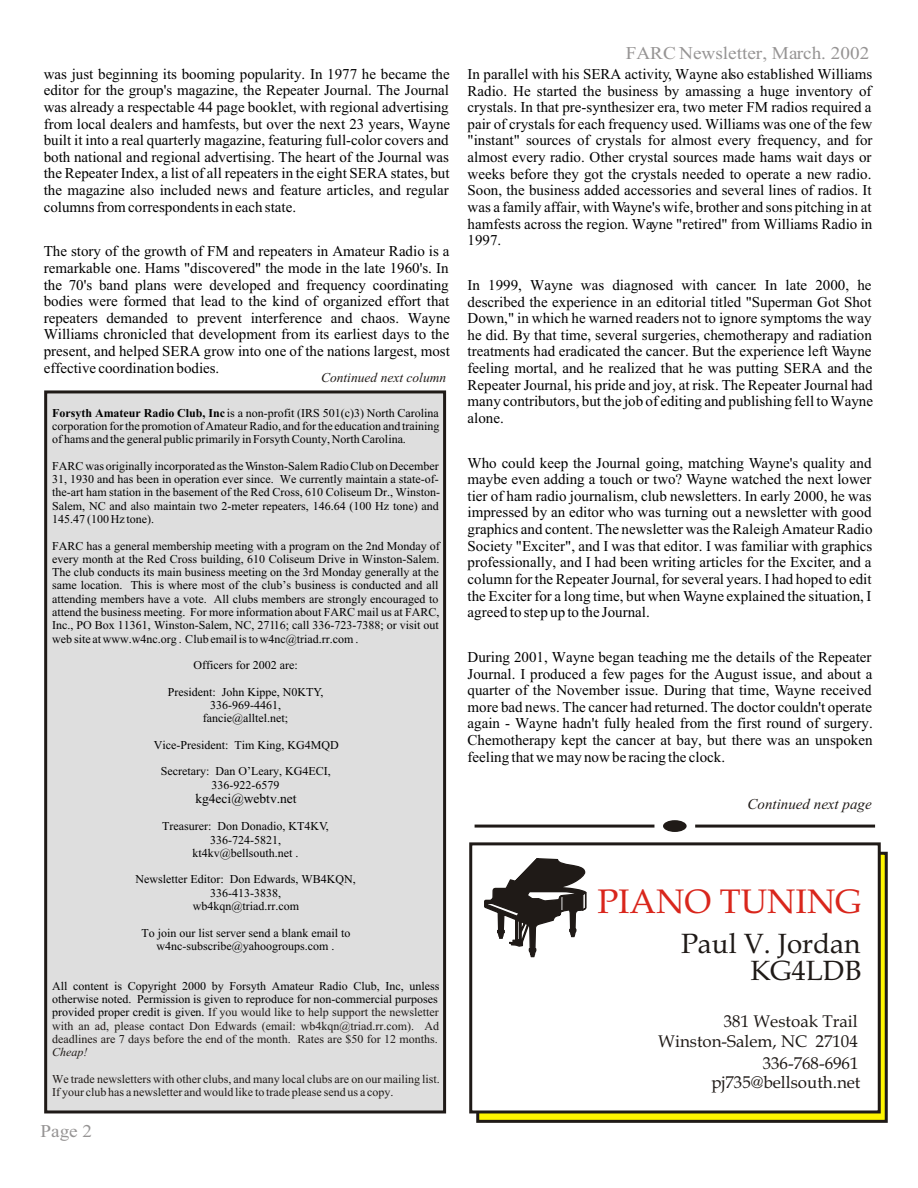
<style>
.page{position:relative;width:918px;height:1188px;background:#fff}
.page>*{position:absolute;margin:0;border:0;box-sizing:border-box;transform-origin:0 0}
.t1{font:34.05px "Book Antiqua";color:#d9261c}
.t2{font:27.9px/27px "Book Antiqua";color:#1f1a17;text-align:right}
.t3{font:18px "Times New Roman";color:#969494;scale:1.07 1}
.t4{font:16.95px/20.2px "Book Antiqua";color:#1f1a17;text-align:right}
.t5{font:15px/16.6px "Times New Roman";color:#000;text-align:justify}
.t6{font:italic 15px "Times New Roman";color:#1f1a17}
.t7{font:italic 13.5px "Times New Roman";color:#1f1a17}
.t8{font:13.5px "Times New Roman";color:#000}
.t9{font:12px/13.4px "Times New Roman";color:#000;text-align:center}
.t10{font:12px/13.4px "Times New Roman";color:#1f1a17}
.t11{font:italic 12px "Times New Roman";color:#1f1a17}
.s1{font-weight:700}
.s2{color:#000}
</style>
<div class="page">
<div style="left:476px;top:852px;width:412px;height:271px;background:#fff500;border:3px solid #1f1a17"></div>
<div style="left:44px;top:390px;width:402px;height:723px;background:#dedede;border:3px solid #1f1a17"></div>
<div style="left:469px;top:842px;width:412px;height:271px;background:#fff;border:3px solid #1f1a17"></div>
<svg style="left:484px;top:858px;width:102px;height:99px"></svg>
<hr style="left:475px;top:825px;width:179px;height:3px;background:#1f1a17">
<hr style="left:695px;top:825px;width:180px;height:3px;background:#1f1a17">
<div style="left:663px;top:820px;width:24px;height:12px;background:#1f1a17;border-radius:50%"></div>
<p class="t5" style="left:44px;top:67px;width:408px">was just beginning its booming popularity. In 1977 he became the editor for the group's magazine, the Repeater Journal. The Journal was already a respectable 44 page booklet, with regional advertising from local dealers and hamfests, but over the next 23 years, Wayne built it into a real quarterly magazine, featuring full-color covers and both national and regional advertising. The heart of the Journal was the Repeater Index, a list of all repeaters in the eight SERA states, but the magazine also included news and feature articles, and regular columns from correspondents in each state.</p>
<p class="t5" style="left:44px;top:245px;width:408px">The story of the growth of FM and repeaters in Amateur Radio is a remarkable one. Hams "discovered" the mode in the late 1960's. In the 70's band plans were developed and frequency coordinating bodies were formed that lead to the kind of organized effort that repeaters demanded to prevent interference and chaos. Wayne Williams chronicled that development from its earliest days to the present, and helped SERA grow into one of the nations largest, most effective coordination bodies.</p>
<p class="t7" style="left:321px;top:372px;width:127px">Continued next column</p>
<p class="t9" style="left:52px;top:407px;width:389px;text-align:justify"><span class="s1">Forsyth Amateur Radio Club, Inc</span> is a non-profit (IRS 501(c)3) North Carolina corporation for the promotion of Amateur Radio, and for the education and training of hams and the general public primarily in Forsyth County, North Carolina.</p>
<p class="t9" style="left:52px;top:460px;width:390px;text-align:justify">FARC was originally incorporated as the Winston-Salem Radio Club on December 31, 1930 and has been in operation ever since. We currently maintain a state-of&shy;the-art ham station in the basement of the Red Cross, 610 Coliseum Dr., Winston-Salem, NC and also maintain two 2-meter repeaters, 146.64 (100 Hz tone) and 145.47 (100 Hz tone).</p>
<p class="t9" style="left:52px;top:540px;width:389px;text-align:justify">FARC has a general membership meeting with a program on the 2nd Monday of every month at the Red Cross building, 610 Coliseum Drive in Winston-Salem.<br>The club conducts its main business meeting on the 3rd Monday generally at the same location. This is where most of the club’s business is conducted and all attending members have a vote. All clubs members are strongly encouraged to attend the business meeting. For more information about FARC mail us at FARC, Inc., PO Box 11361, Winston-Salem, NC, 27116; call 336-723-7388; or visit out web site at www.w4nc.org . Club email is to w4nc@triad.rr.com .</p>
<p class="t9" style="left:194px;top:660px;width:106px">Officers for 2002 are:</p>
<p class="t9" style="left:168px;top:686px;width:157px">President: John Kippe, N0KTY,<br>336-969-4461, fancie@alltel.net;</p>
<p class="t9" style="left:154px;top:739px;width:186px">Vice-President: Tim King, KG4MQD</p>
<p class="t9" style="left:161px;top:766px;width:171px">Secretary: Dan O’Leary, KG4ECI,<br>336-922-6579</p>
<p class="t8" style="left:195px;top:794px;width:103px">kg4eci@webtv.net</p>
<p class="t9" style="left:162px;top:821px;width:168px">Treasurer: Don Donadio, KT4KV,<br>336-724-5821, kt4kv@bellsouth.net .</p>
<p class="t9" style="left:136px;top:874px;width:222px">Newsletter Editor: Don Edwards, WB4KQN,<br>336-413-3838,<br>wb4kqn@triad.rr.com</p>
<p class="t9" style="left:142px;top:927px;width:210px">To join our list server send a blank email to w4nc-subscribe@yahoogroups.com .</p>
<p class="t10" style="left:52px;top:980px;width:389px"><span class="s2">All content is Copyright 2000 by Forsyth Amateur Radio Club, Inc, unless otherwise noted. Permission is given to reproduce for non-commercial purposes provided proper credit is given.</span> If you would like to help support the newsletter with an ad, please contact Don Edwards (email: wb4kqn@triad.rr.com). Ad deadlines are 7 days before the end of the month. Rates are $50 for 12 months.</p>
<p class="t11" style="left:52px;top:1048px;width:37px">Cheap!</p>
<p class="t10" style="left:52px;top:1073px;width:389px">We trade newsletters with other clubs, and many local clubs are on our mailing list.<br>If your club has a newsletter and would like to trade please send us a copy.</p>
<p class="t3" style="left:41px;top:1124px;width:50px">Page 2</p>
<p class="t3" style="left:626px;top:47px;width:229px">FARC Newsletter, March. 2002</p>
<p class="t5" style="left:468px;top:67px;width:406px">In parallel with his SERA activity, Wayne also established Williams Radio. He started the business by amassing a huge inventory of crystals. In that pre-synthesizer era, two meter FM radios required a pair of crystals for each frequency used. Williams was one of the few "instant" sources of crystals for almost every frequency, and for almost every radio. Other crystal sources made hams wait days or weeks before they got the crystals needed to operate a new radio.<br>Soon, the business added accessories and several lines of radios. It was a family affair, with Wayne's wife, brother and sons pitching in at hamfests across the region. Wayne "retired" from Williams Radio in 1997.</p>
<p class="t5" style="left:468px;top:278px;width:407px">In 1999, Wayne was diagnosed with cancer. In late 2000, he described the experience in an editorial titled "Superman Got Shot Down," in which he warned readers not to ignore symptoms the way he did. By that time, several surgeries, chemotherapy and radiation treatments had eradicated the cancer. But the experience left Wayne feeling mortal, and he realized that he was putting SERA and the Repeater Journal, his pride and joy, at risk. The Repeater Journal had many contributors, but the job of editing and publishing fell to Wayne alone.</p>
<p class="t5" style="left:468px;top:456px;width:407px">Who could keep the Journal going, matching Wayne's quality and maybe even adding a touch or two? Wayne watched the next lower tier of ham radio journalism, club newsletters. In early 2000, he was impressed by an editor who was turning out a newsletter with good graphics and content. The newsletter was the Raleigh Amateur Radio Society "Exciter", and I was that editor. I was familiar with graphics professionally, and I had been writing articles for the Exciter, and a column for the Repeater Journal, for several years. I had hoped to edit the Exciter for a long time, but when Wayne explained the situation, I agreed to step up to the Journal.</p>
<p class="t5" style="left:468px;top:650px;width:407px">During 2001, Wayne began teaching me the details of the Repeater Journal. I produced a few pages for the August issue, and about a quarter of the November issue. During that time, Wayne received more bad news. The cancer had returned. The doctor couldn't operate again - Wayne hadn't fully healed from the first round of surgery.<br>Chemotherapy kept the cancer at bay, but there was an unspoken feeling that we may now be racing the clock.</p>
<p class="t6" style="left:748px;top:798px;width:126px">Continued next page</p>
<h1 class="t1" style="left:598px;top:888px;width:265px">PIANO TUNING</h1>
<h2 class="t2" style="left:681px;top:933px;width:182px">Paul V. Jordan<br>KG4LDB</h2>
<p class="t4" style="left:658px;top:1013px;width:201px">381 Westoak Trail<br>Winston-Salem, NC 27104</p>
<p class="t4" style="left:711px;top:1056px;width:151px;line-height:19.2px">336-768-6961 pj735@bellsouth.net</p>
</div>
